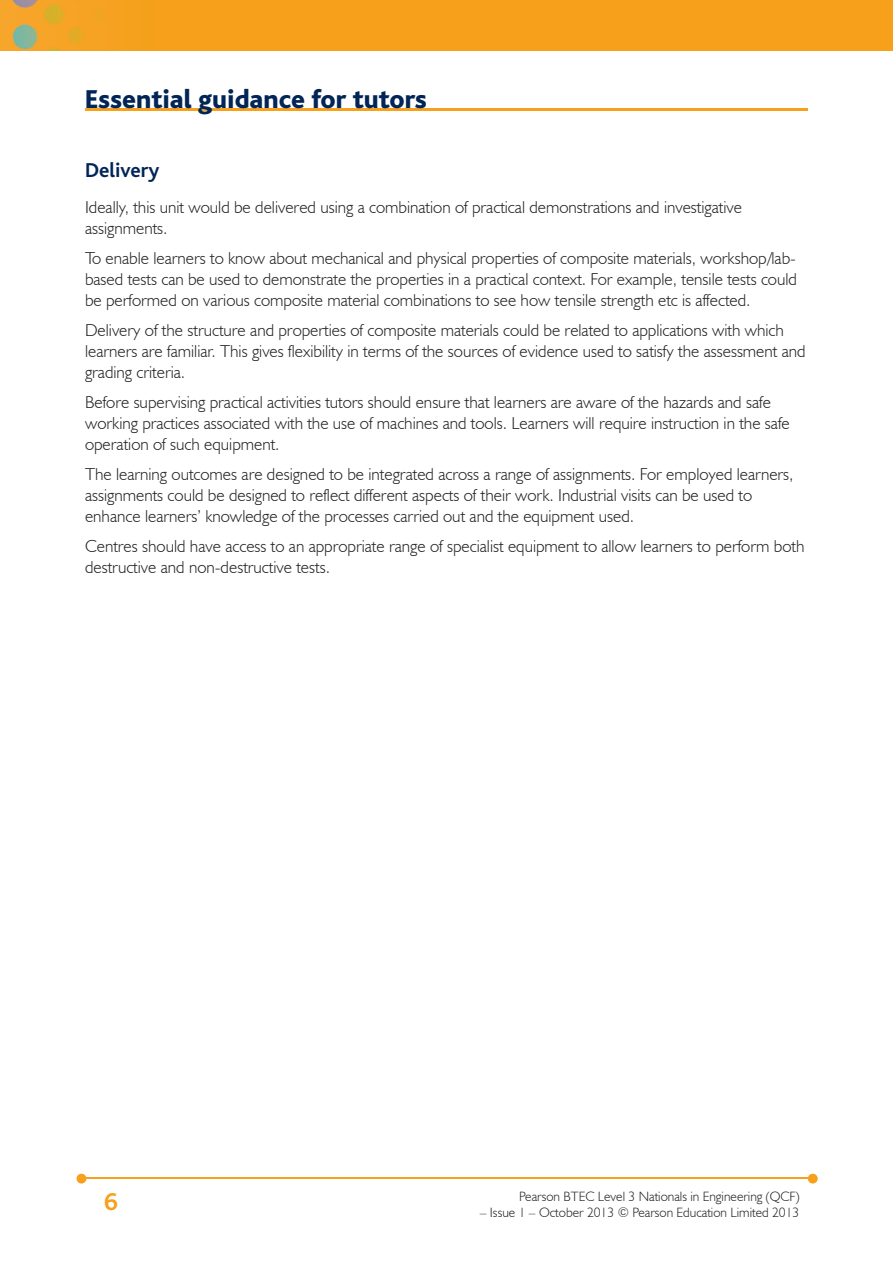
<style>
.page{position:relative;width:893px;height:1263px;background:#fff}
.page>*{position:absolute;margin:0;border:0;box-sizing:border-box;transform-origin:0 0}
.t1{font:800 27px "Bliss";color:#002556}
.t2{font:700 25.5px "Bliss";color:#f6a01b}
.t3{font:700 21px "Bliss";color:#002556}
.t4{font:300 17.25px/21px "Humanist 521 BT";color:#231f20}
.t5{font:300 13.5px "Humanist 521 BT";color:#231f20}
</style>
<div class="page">
<img style="left:0;top:0;width:893px;height:51px">
<hr style="left:82px;top:1178px;width:728px;height:1px;background:#f6a01b">
<svg style="left:808px;top:1174px;width:10px;height:9px"></svg>
<svg style="left:77px;top:1174px;width:9px;height:9px"></svg>
<hr style="left:85px;top:108px;width:723px;height:2px;background:#f6a01b">
<h1 class="t1" style="left:85px;top:85px;width:343px">Essential guidance for tutors</h1>
<p class="t3" style="left:85px;top:159px;width:76px">Delivery</p>
<p class="t4" style="left:85px;top:197px;width:658px">Ideally, this unit would be delivered using a combination of practical demonstrations and investigative assignments.</p>
<p class="t4" style="left:85px;top:248px;width:713px;text-align:justify">To enable learners to know about mechanical and physical properties of composite materials, workshop/lab&shy;based tests can be used to demonstrate the properties in a practical context. For example, tensile tests could be performed on various composite material combinations to see how tensile strength etc is affected.</p>
<p class="t4" style="left:85px;top:320px;width:722px">Delivery of the structure and properties of composite materials could be related to applications with which learners are familiar. This gives flexibility in terms of the sources of evidence used to satisfy the assessment and grading criteria.</p>
<p class="t4" style="left:85px;top:392px;width:706px">Before supervising practical activities tutors should ensure that learners are aware of the hazards and safe working practices associated with the use of machines and tools. Learners will require instruction in the safe operation of such equipment.</p>
<p class="t4" style="left:85px;top:464px;width:710px">The learning outcomes are designed to be integrated across a range of assignments. For employed learners, assignments could be designed to reflect different aspects of their work. Industrial visits can be used to enhance learners’ knowledge of the processes carried out and the equipment used.</p>
<p class="t4" style="left:85px;top:536px;width:721px">Centres should have access to an appropriate range of specialist equipment to allow learners to perform both destructive and non-destructive tests.</p>
<h2 class="t2" style="left:104px;top:1188px;width:15px">6</h2>
<p class="t5" style="left:519px;top:1188px;width:282px">Pearson BTEC Level 3 Nationals in Engineering (QCF)</p>
<p class="t5" style="left:480px;top:1204px;width:321px">– Issue 1 – October 2013 © Pearson Education Limited 2013</p>
</div>
